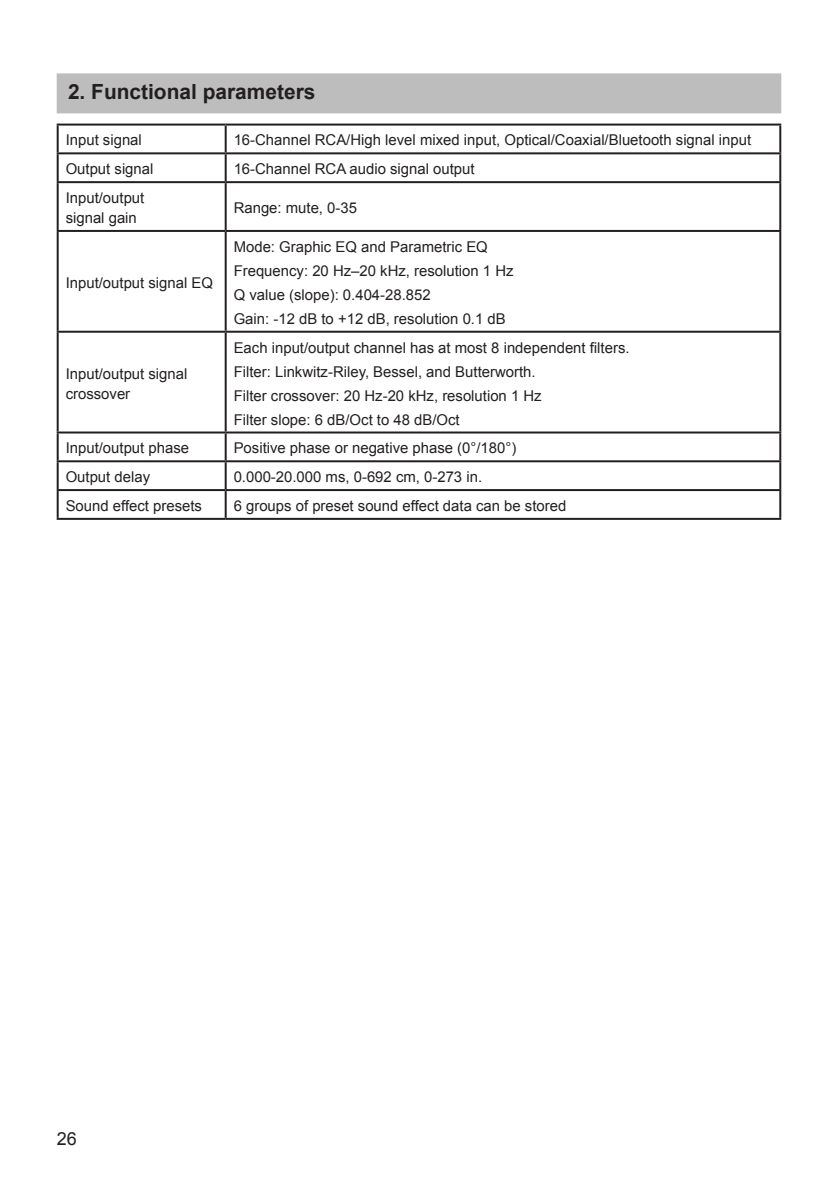
<style>
.page{position:relative;width:838px;height:1190px;background:#fff}
.page>*{position:absolute;margin:0;border:0;box-sizing:border-box;transform-origin:0 0}
.title_background{font:700 20.8px "Arial";color:#231f20}
.t1{font:18px "Arial";color:#231f20}
.t2{font:14.8px/20px "Arial";color:#231f20}
</style>
<div class="page">
<div style="left:57px;top:73px;width:724px;height:40px;background:#bdbdbd"></div>
<svg style="left:59px;top:126px;width:720px;height:392px"></svg>
<hr style="left:225px;top:491px;width:2px;height:27px;background:#231f20">
<hr style="left:779px;top:491px;width:2px;height:27px;background:#231f20">
<hr style="left:226px;top:518px;width:555px;height:2px;background:#231f20">
<hr style="left:226px;top:489px;width:555px;height:2px;background:#231f20">
<hr style="left:57px;top:491px;width:2px;height:27px;background:#231f20">
<hr style="left:57px;top:518px;width:169px;height:2px;background:#231f20">
<hr style="left:57px;top:489px;width:169px;height:2px;background:#231f20">
<hr style="left:225px;top:462px;width:2px;height:27px;background:#231f20">
<hr style="left:779px;top:462px;width:2px;height:27px;background:#231f20">
<hr style="left:226px;top:460px;width:555px;height:2px;background:#231f20">
<hr style="left:57px;top:462px;width:2px;height:27px;background:#231f20">
<hr style="left:57px;top:460px;width:169px;height:2px;background:#231f20">
<hr style="left:225px;top:434px;width:2px;height:26px;background:#231f20">
<hr style="left:779px;top:434px;width:2px;height:26px;background:#231f20">
<hr style="left:226px;top:432px;width:555px;height:2px;background:#231f20">
<hr style="left:57px;top:434px;width:2px;height:26px;background:#231f20">
<hr style="left:57px;top:432px;width:169px;height:2px;background:#231f20">
<hr style="left:225px;top:333px;width:2px;height:99px;background:#231f20">
<hr style="left:779px;top:333px;width:2px;height:99px;background:#231f20">
<hr style="left:226px;top:331px;width:555px;height:2px;background:#231f20">
<hr style="left:57px;top:333px;width:2px;height:99px;background:#231f20">
<hr style="left:57px;top:331px;width:169px;height:2px;background:#231f20">
<hr style="left:225px;top:232px;width:2px;height:99px;background:#231f20">
<hr style="left:779px;top:232px;width:2px;height:99px;background:#231f20">
<hr style="left:226px;top:230px;width:555px;height:2px;background:#231f20">
<hr style="left:57px;top:232px;width:2px;height:99px;background:#231f20">
<hr style="left:57px;top:230px;width:169px;height:2px;background:#231f20">
<hr style="left:225px;top:183px;width:2px;height:47px;background:#231f20">
<hr style="left:779px;top:183px;width:2px;height:47px;background:#231f20">
<hr style="left:226px;top:181px;width:555px;height:2px;background:#231f20">
<hr style="left:57px;top:183px;width:2px;height:47px;background:#231f20">
<hr style="left:57px;top:181px;width:169px;height:2px;background:#231f20">
<hr style="left:225px;top:154px;width:2px;height:27px;background:#231f20">
<hr style="left:779px;top:154px;width:2px;height:27px;background:#231f20">
<hr style="left:226px;top:152px;width:555px;height:2px;background:#231f20">
<hr style="left:57px;top:154px;width:2px;height:27px;background:#231f20">
<hr style="left:57px;top:152px;width:169px;height:2px;background:#231f20">
<hr style="left:225px;top:126px;width:2px;height:26px;background:#231f20">
<hr style="left:779px;top:126px;width:2px;height:26px;background:#231f20">
<hr style="left:226px;top:124px;width:555px;height:2px;background:#231f20">
<hr style="left:57px;top:126px;width:2px;height:26px;background:#231f20">
<hr style="left:57px;top:124px;width:169px;height:2px;background:#231f20">
<p class="title_background" style="left:68px;top:78px;width:249px">2. Functional parameters</p>
<p class="t2" style="left:66px;top:130px;width:78px">Input signal</p>
<p class="t2" style="left:234px;top:130px;width:519px">16-Channel RCA/High level mixed input, Optical/Coaxial/Bluetooth signal input</p>
<p class="t2" style="left:66px;top:159px;width:89px">Output signal</p>
<p class="t2" style="left:234px;top:159px;width:243px">16-Channel RCA audio signal output</p>
<p class="t2" style="left:66px;top:188px;width:80px">Input/output signal gain</p>
<p class="t2" style="left:234px;top:198px;width:125px">Range: mute, 0-35</p>
<p class="t2" style="left:66px;top:273px;width:149px">Input/output signal EQ</p>
<p class="t2" style="left:66px;top:363px;width:123px">Input/output signal crossover</p>
<p class="t2" style="left:234px;top:237px;width:256px">Mode: Graphic EQ and Parametric EQ</p>
<p class="t2" style="left:234px;top:261px;width:281px">Frequency: 20 Hz–20 kHz, resolution 1 Hz</p>
<p class="t2" style="left:234px;top:285px;width:199px">Q value (slope): 0.404-28.852</p>
<p class="t2" style="left:234px;top:309px;width:274px">Gain: -12 dB to +12 dB, resolution 0.1 dB</p>
<p class="t2" style="left:234px;top:337px;width:397px">Each input/output channel has at most 8 independent filters.</p>
<p class="t2" style="left:234px;top:361px;width:303px">Filter: Linkwitz-Riley, Bessel, and Butterworth.</p>
<p class="t2" style="left:234px;top:385px;width:310px">Filter crossover: 20 Hz-20 kHz, resolution 1 Hz</p>
<p class="t2" style="left:234px;top:409px;width:228px">Filter slope: 6 dB/Oct to 48 dB/Oct</p>
<p class="t2" style="left:66px;top:438px;width:125px">Input/output phase</p>
<p class="t2" style="left:234px;top:438px;width:284px">Positive phase or negative phase (0°/180°)</p>
<p class="t2" style="left:66px;top:467px;width:86px">Output delay</p>
<p class="t2" style="left:234px;top:467px;width:250px">0.000-20.000 ms, 0-692 cm, 0-273 in.</p>
<p class="t2" style="left:66px;top:496px;width:138px">Sound effect presets</p>
<p class="t2" style="left:234px;top:496px;width:334px">6 groups of preset sound effect data can be stored</p>
<p class="t1" style="left:57px;top:1127px;width:22px">26</p>
</div>
